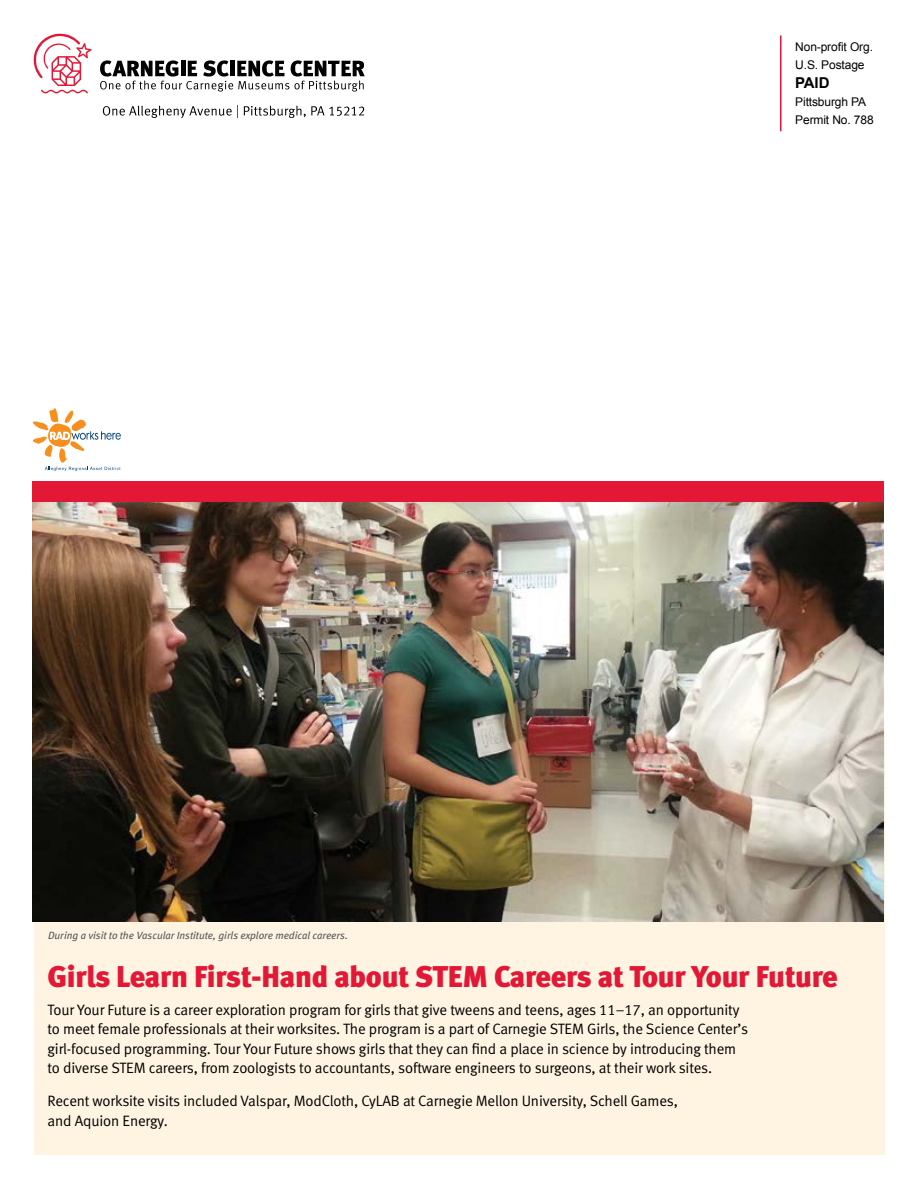
<style>
.page{position:relative;width:918px;height:1188px;background:#fff}
.page>*{position:absolute;margin:0;border:0;box-sizing:border-box;transform-origin:0 0}
.t1{font:30px "Meta Black Lf";letter-spacing:-.01em;color:#e31837}
.t2{font:15px/19.5px "Meta Normal LF";letter-spacing:-.01em;color:#000}
.t3{font:700 15px "Arial";color:#000}
.t4{font:12px/18.3px "Arial";letter-spacing:-.01em;color:#000}
.t5{font:italic 10.5px "Meta Book LF";color:#58595b}
</style>
<div class="page">
<div style="left:34px;top:730px;width:850px;height:424px;background:#fff4e2"></div>
<img style="left:33px;top:502px;width:850px;height:419px">
<svg style="left:244px;top:106px;width:120px;height:12px"></svg>
<svg style="left:103px;top:105px;width:135px;height:13px"></svg>
<svg style="left:33px;top:33px;width:59px;height:61px"></svg>
<svg style="left:100px;top:60px;width:265px;height:32px"></svg>
<hr style="left:780px;top:35px;width:2px;height:96px;background:#e31837">
<svg style="left:33px;top:408px;width:88px;height:63px"></svg>
<div style="left:32px;top:482px;width:851px;height:20px;background:#e31837"></div>
<p class="t4" style="left:795px;top:38px;width:79px">Non-profit Org.<br>U.S. Postage</p>
<p class="t3" style="left:795px;top:72px;width:36px">PAID</p>
<p class="t4" style="left:795px;top:93px;width:80px">Pittsburgh PA<br>Permit No. 788</p>
<p class="t5" style="left:48px;top:929px;width:301px">During a visit to the Vascular Institute, girls explore medical careers.</p>
<h1 class="t1" style="left:48px;top:959px;width:792px">Girls Learn First-Hand about STEM Careers at Tour Your Future</h1>
<p class="t2" style="left:48px;top:1000px;width:702px">Tour Your Future is a career exploration program for girls that give tweens and teens, ages 11–17, an opportunity to meet female professionals at their worksites. The program is a part of Carnegie STEM Girls, the Science Center’s girl-focused programming. Tour Your Future shows girls that they can find a place in science by introducing them to diverse STEM careers, from zoologists to accountants, software engineers to surgeons, at their work sites.</p>
<p class="t2" style="left:48px;top:1091px;width:632px">Recent worksite visits included Valspar, ModCloth, CyLAB at Carnegie Mellon University, Schell Games, and Aquion Energy.</p>
</div>
